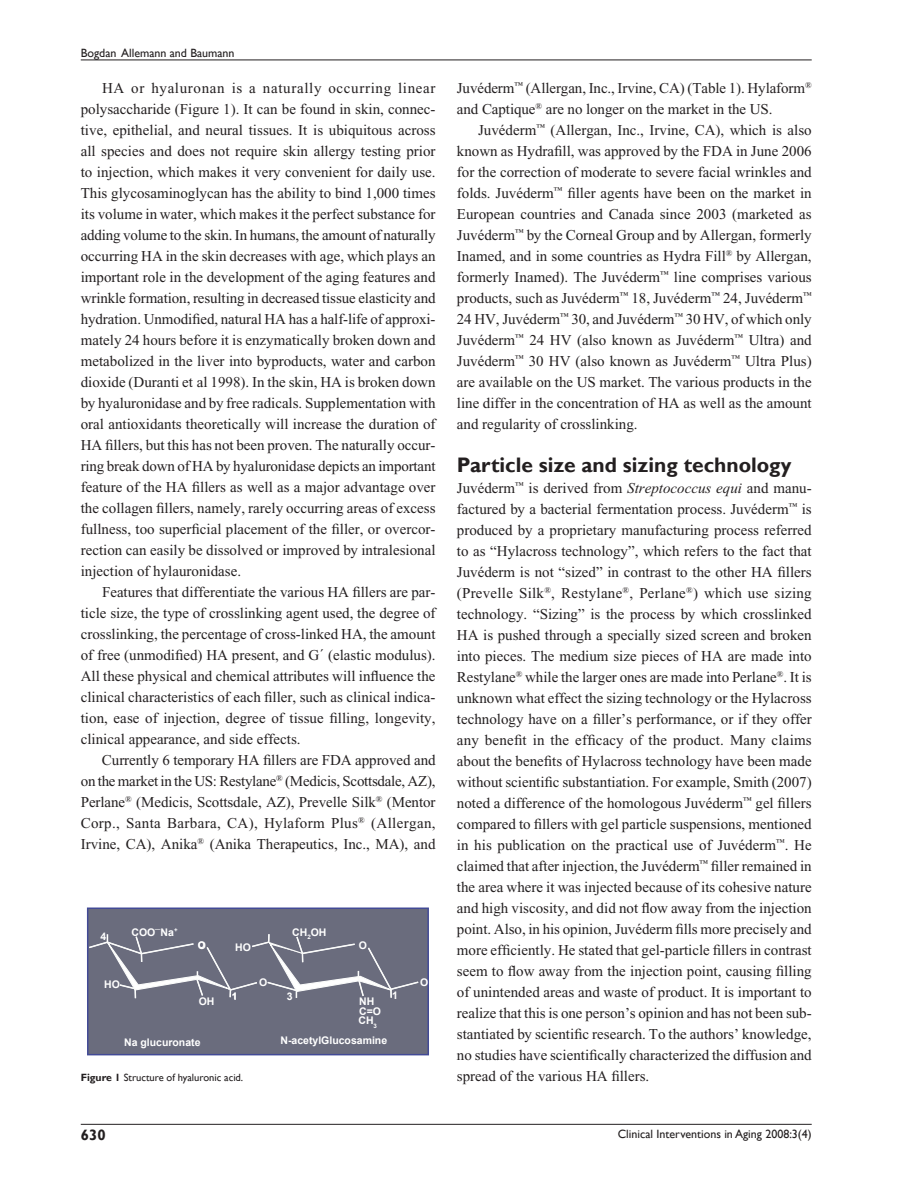
<style>
.page{position:relative;width:918px;height:1188px;background:#fff}
.page>*{position:absolute;margin:0;border:0;box-sizing:border-box;transform-origin:0 0}
.t1{font:700 21px "Gill Sans";color:#231f20}
.t2{font:15px/21px "Times New Roman";color:#231f20;text-align:justify}
.t3{font:700 15px "Gill Sans";color:#231f20}
.t4{font:12px "Gill Sans";color:#231f20}
.t5{font:700 10.5px "Arial";color:#fff}
.t6{font:10.5px "Gill Sans";color:#231f20}
.t7{font:700 8.7px "Arial";color:#fff}
.s1{font-weight:700}
.s2{font-style:italic}
</style>
<div class="page">
<hr style="left:81px;top:1124px;width:731px;height:1px;background:#231f20">
<hr style="left:81px;top:60px;width:731px;height:1px;background:#231f20">
<div style="left:88px;top:909px;width:340px;height:145px;background:#6a6c7d"></div>
<div style="left:87px;top:908px;width:342px;height:147px;border:2px solid #424a96"></div>
<svg style="left:87px;top:929px;width:332px;height:69px"></svg>
<p class="t4" style="left:81px;top:46px;width:155px">Bogdan Allemann and Baumann</p>
<p class="t2" style="left:81px;top:78px;width:356px;text-indent:21px">HA or hyaluronan is a naturally occurring linear polysaccharide (Figure 1). It can be found in skin, connec&shy;tive, epithelial, and neural tissues. It is ubiquitous across all species and does not require skin allergy testing prior to injection, which makes it very convenient for daily use.<br>This glycosaminoglycan has the ability to bind 1,000 times its volume in water, which makes it the perfect substance for adding volume to the skin. In humans, the amount of naturally occurring HA in the skin decreases with age, which plays an important role in the development of the aging features and wrinkle formation, resulting in decreased tissue elasticity and hydration. Unmodified, natural HA has a half-life of approxi&shy;mately 24 hours before it is enzymatically broken down and metabolized in the liver into byproducts, water and carbon dioxide (Duranti et al 1998). In the skin, HA is broken down by hyaluronidase and by free radicals. Supplementation with oral antioxidants theoretically will increase the duration of HA fillers, but this has not been proven. The naturally occur&shy;ring break down of HA by hyaluronidase depicts an important feature of the HA fillers as well as a major advantage over the collagen fillers, namely, rarely occurring areas of excess fullness, too superficial placement of the filler, or overcor&shy;rection can easily be dissolved or improved by intralesional injection of hylauronidase.</p>
<p class="t2" style="left:81px;top:582px;width:356px;text-indent:21px">Features that differentiate the various HA fillers are par&shy;ticle size, the type of crosslinking agent used, the degree of crosslinking, the percentage of cross-linked HA, the amount of free (unmodified) HA present, and G´ (elastic modulus).<br>All these physical and chemical attributes will influence the clinical characteristics of each filler, such as clinical indica&shy;tion, ease of injection, degree of tissue filling, longevity, clinical appearance, and side effects.</p>
<p class="t2" style="left:81px;top:750px;width:356px;text-indent:21px">Currently 6 temporary HA fillers are FDA approved and on the market in the US: Restylane<sup>®</sup> (Medicis, Scottsdale, AZ), Perlane<sup>®</sup> (Medicis, Scottsdale, AZ), Prevelle Silk<sup>®</sup> (Mentor Corp., Santa Barbara, CA), Hylaform Plus<sup>®</sup> (Allergan, Irvine, CA), Anika<sup>®</sup> (Anika Therapeutics, Inc., MA), and</p>
<p class="t5" style="left:100px;top:930px;width:7px">4</p>
<p class="t5" style="left:131px;top:926px;width:48px">COO Na<sup>+</sup></p>
<p class="t5" style="left:104px;top:978px;width:17px">HO</p>
<p class="t5" style="left:198px;top:940px;width:10px">O</p>
<p class="t7" style="left:198px;top:940px;width:8px">O</p>
<p class="t5" style="left:235px;top:941px;width:17px">HO</p>
<p class="t5" style="left:292px;top:926px;width:36px">CH<sub>2</sub>OH</p>
<p class="t5" style="left:359px;top:939px;width:10px">O</p>
<p class="t5" style="left:259px;top:976px;width:10px">O</p>
<p class="t5" style="left:199px;top:995px;width:17px">OH</p>
<p class="t7" style="left:232px;top:991px;width:6px">1</p>
<p class="t5" style="left:287px;top:991px;width:7px">3</p>
<p class="t5" style="left:392px;top:989px;width:7px">1</p>
<p class="t5" style="left:359px;top:995px;width:17px">NH</p>
<p class="t5" style="left:359px;top:1006px;width:23px">C=O</p>
<p class="t5" style="left:358px;top:1015px;width:20px">CH<sub>3</sub></p>
<p class="t5" style="left:124px;top:1036px;width:78px">Na glucuronate</p>
<p class="t5" style="left:281px;top:1035px;width:108px">N-acetylGlucosamine</p>
<p class="t6" style="left:81px;top:1071px;width:164px"><span class="s1">Figure 1</span> Structure of hyaluronic acid.</p>
<p class="t5" style="left:420px;top:977px;width:10px">O</p>
<p class="t2" style="left:457px;top:78px;width:356px">Juvéderm<sup>™</sup> (Allergan, Inc., Irvine, CA) (Table 1). Hylaform<sup>® </sup>and Captique<sup>®</sup> are no longer on the market in the US.</p>
<p class="t2" style="left:457px;top:120px;width:356px;text-indent:21px">Juvéderm<sup>™</sup> (Allergan, Inc., Irvine, CA), which is also known as Hydrafill, was approved by the FDA in June 2006 for the correction of moderate to severe facial wrinkles and folds. Juvéderm<sup>™</sup> filler agents have been on the market in European countries and Canada since 2003 (marketed as Juvéderm<sup>™</sup> by the Corneal Group and by Allergan, formerly Inamed, and in some countries as Hydra Fill<sup>®</sup> by Allergan, formerly Inamed). The Juvéderm<sup>™</sup> line comprises various products, such as Juvéderm<sup>™</sup> 18, Juvéderm<sup>™</sup> 24, Juvéderm<sup>™ </sup>24 HV, Juvéderm<sup>™</sup> 30, and Juvéderm<sup>™</sup> 30 HV, of which only Juvéderm<sup>™</sup> 24 HV (also known as Juvéderm<sup>™</sup> Ultra) and Juvéderm<sup>™</sup> 30 HV (also known as Juvéderm<sup>™</sup> Ultra Plus) are available on the US market. The various products in the line differ in the concentration of HA as well as the amount and regularity of crosslinking.</p>
<h1 class="t1" style="left:457px;top:452px;width:336px">Particle size and sizing technology</h1>
<p class="t2" style="left:457px;top:479px;width:356px">Juvéderm<sup>™</sup> is derived from <span class="s2">Streptococcus equi</span> and manu&shy;factured by a bacterial fermentation process. Juvéderm<sup>™</sup> is produced by a proprietary manufacturing process referred to as “Hylacross technology”, which refers to the fact that Juvéderm is not “sized” in contrast to the other HA fillers (Prevelle Silk<sup>®</sup>, Restylane<sup>®</sup>, Perlane<sup>®</sup>) which use sizing technology. “Sizing” is the process by which crosslinked HA is pushed through a specially sized screen and broken into pieces. The medium size pieces of HA are made into Restylane<sup>®</sup> while the larger ones are made into Perlane<sup>®</sup>. It is unknown what effect the sizing technology or the Hylacross technology have on a filler’s performance, or if they offer any benefit in the efficacy of the product. Many claims about the benefits of Hylacross technology have been made without scientific substantiation. For example, Smith (2007) noted a difference of the homologous Juvéderm<sup>™</sup> gel fillers compared to fillers with gel particle suspensions, mentioned in his publication on the practical use of Juvéderm<sup>™</sup>. He claimed that after injection, the Juvéderm<sup>™</sup> filler remained in the area where it was injected because of its cohesive nature and high viscosity, and did not flow away from the injection point. Also, in his opinion, Juvéderm fills more precisely and more efficiently. He stated that gel-particle fillers in contrast seem to flow away from the injection point, causing filling of unintended areas and waste of product. It is important to realize that this is one person’s opinion and has not been sub&shy;stantiated by scientific research. To the authors’ knowledge, no studies have scientifically characterized the diffusion and spread of the various HA fillers.</p>
<p class="t3" style="left:81px;top:1126px;width:26px">630</p>
<p class="t4" style="left:618px;top:1126px;width:195px">Clinical Interventions in Aging 2008:3(4)</p>
</div>
